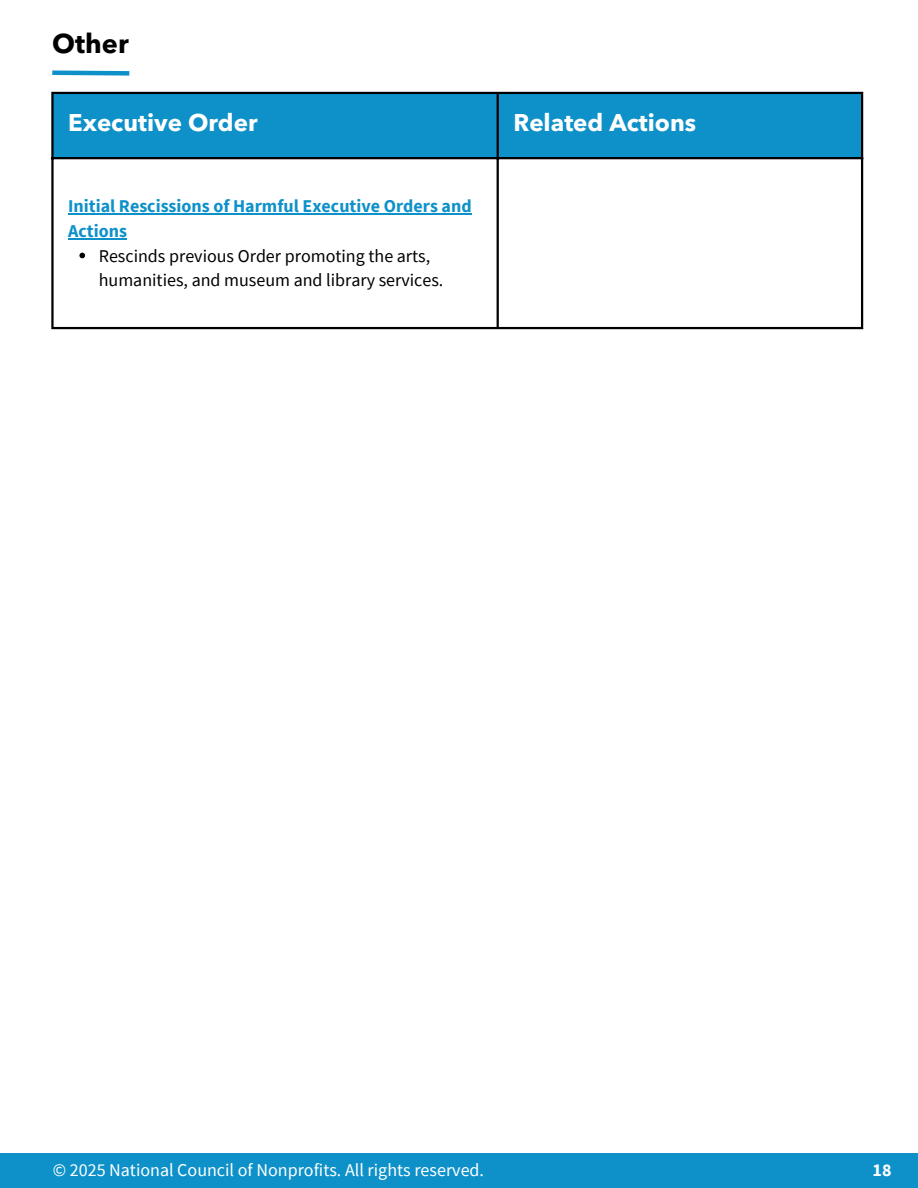
<style>
.page{position:relative;width:918px;height:1188px;background:#fff}
.page>*{position:absolute;margin:0;border:0;box-sizing:border-box;transform-origin:0 0}
.t1{font:700 27px "Avenir Next LT Pro";color:#000}
.t2{font:700 24px "Avenir Next LT Pro";color:#fff}
.t3{font:18px/24.8px "Source Sans Pro";color:#000001}
.t4{font:700 18px/24.8px "Source Sans Pro";color:#0e91c9}
.t5{font:18px "Source Sans Pro";color:#fff}
.t6{font:700 18px "Source Sans Pro";color:#fff}
</style>
<div class="page">
<div style="left:0;top:1153px;width:918px;height:35px;background:#0e91c9"></div>
<div style="left:54px;top:94px;width:807px;height:63px;background:#0e91c9"></div>
<hr style="left:68px;top:213px;width:404px;height:1px;background:#0e91c9">
<hr style="left:68px;top:238px;width:59px;height:1px;background:#0e91c9">
<svg style="left:79px;top:253px;width:6px;height:5px"></svg>
<hr style="left:51px;top:94px;width:3px;height:233px;background:#000">
<hr style="left:497px;top:94px;width:2px;height:233px;background:#000">
<hr style="left:861px;top:94px;width:2px;height:233px;background:#000">
<hr style="left:51px;top:92px;width:812px;height:2px;background:#000">
<hr style="left:51px;top:157px;width:812px;height:2px;background:#000">
<hr style="left:51px;top:327px;width:812px;height:2px;background:#000">
<svg style="left:52px;top:70px;width:78px;height:6px"></svg>
<p class="t1" style="left:52px;top:33px;width:78px">Other</p>
<h1 class="t2" style="left:68px;top:113px;width:191px">Executive Order</h1>
<p class="t2" style="left:513px;top:113px;width:184px">Related Actions</p>
<p class="t4" style="left:68px;top:193px;width:405px">Initial Rescissions of Harmful Executive Orders and<br>Actions</p>
<p class="t3" style="left:99px;top:243px;width:346px">Rescinds previous Order promoting the arts, humanities, and museum and library services.</p>
<p class="t5" style="left:53px;top:1159px;width:433px">© 2025 National Council of Nonprofits. All rights reserved.</p>
<p class="t6" style="left:873px;top:1159px;width:21px">18</p>
</div>
